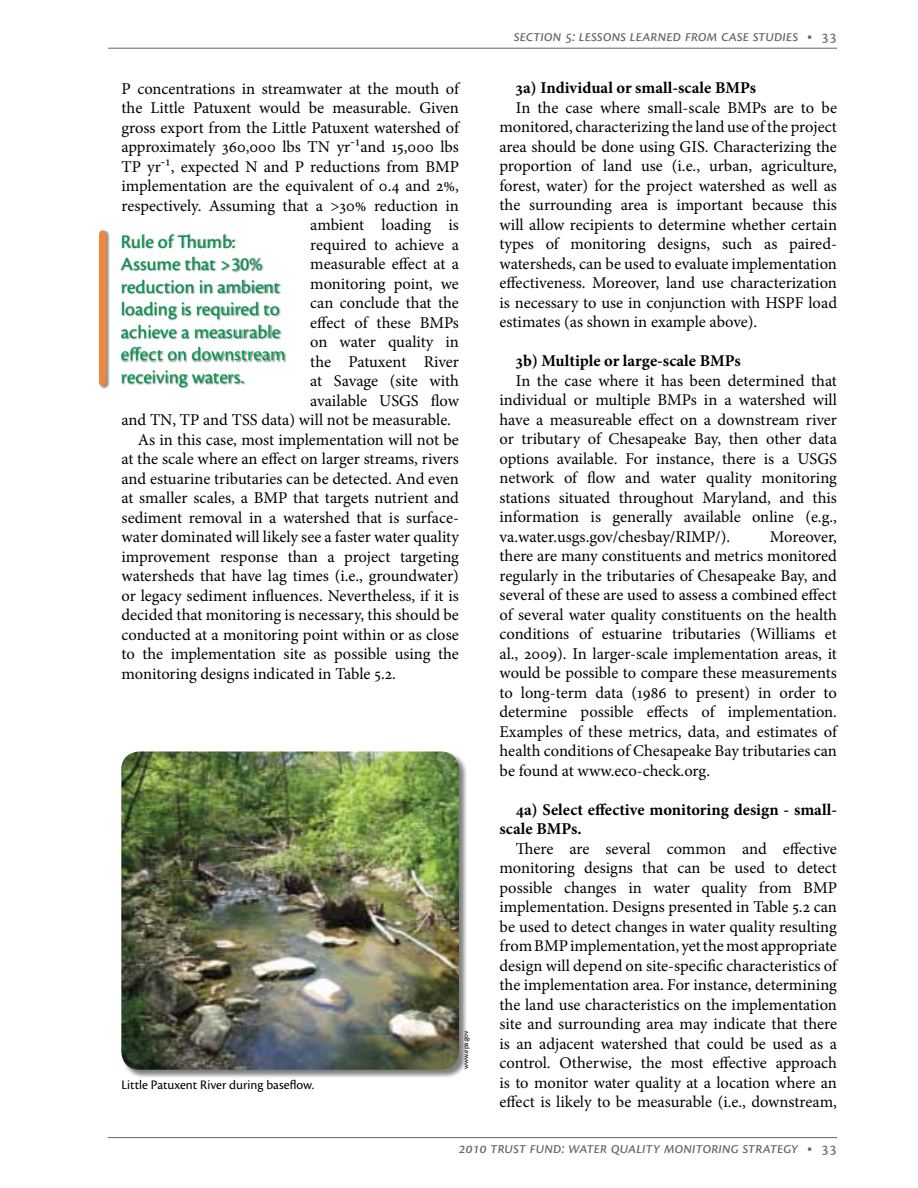
<style>
.page{position:relative;width:918px;height:1188px;background:#fff}
.page>*{position:absolute;margin:0;border:0;box-sizing:border-box;transform-origin:0 0}
.t1{font:19.5px/22.5px "Cronos Pro";color:#00944f}
.t2{font:16.5px/19.5px "Minion Pro";color:#000;text-align:justify}
.t3{font:700 16.5px/19.5px "Minion Pro";color:#000}
.t4{font:italic 16.5px "Cronos Pro";letter-spacing:-.005em;color:#636466}
.t5{font:13.5px "Cronos Pro";color:#000}
.t6{font:7.5px "Cronos Pro";color:#000}
.s1{font-style:normal}
</style>
<div class="page">
<hr style="left:108px;top:48px;width:729px;height:1px;background:#636466">
<hr style="left:108px;top:1137px;width:729px;height:1px;background:#636466">
<div style="left:121px;top:233px;width:165px;height:155px;background:#000;opacity:.5"></div>
<div style="left:98px;top:230px;width:12px;height:160px;background:#000;opacity:.5"></div>
<div style="left:99px;top:234px;width:7px;height:148px;background:#ea893f"></div>
<div style="left:121px;top:751px;width:346px;height:327px;background:#000;opacity:.5"></div>
<img style="left:121px;top:752px;width:338px;height:318px">
<p class="t2" style="left:121px;top:79px;width:339px">P concentrations in streamwater at the mouth of</p>
<p class="t2" style="left:121px;top:98px;width:339px">the Little Patuxent would be measurable. Given</p>
<p class="t2" style="left:121px;top:118px;width:339px">gross export from the Little Patuxent watershed of</p>
<p class="t2" style="left:121px;top:137px;width:339px">approximately 360,000 lbs TN yr-1and 15,000 lbs</p>
<p class="t2" style="left:121px;top:157px;width:339px">TP yr-1, expected N and P reductions from BMP</p>
<p class="t2" style="left:121px;top:176px;width:339px">implementation are the equivalent of 0.4 and 2%,</p>
<p class="t2" style="left:121px;top:196px;width:339px">respectively. Assuming that a &gt;30% reduction in</p>
<p class="t2" style="left:310px;top:215px;width:150px">ambient loading is</p>
<p class="t2" style="left:310px;top:235px;width:150px">required to achieve a</p>
<p class="t2" style="left:310px;top:254px;width:150px">measurable effect at a</p>
<p class="t2" style="left:310px;top:274px;width:150px">monitoring point, we</p>
<p class="t2" style="left:310px;top:293px;width:150px">can conclude that the</p>
<p class="t2" style="left:310px;top:313px;width:150px">effect of these BMPs</p>
<p class="t2" style="left:310px;top:332px;width:150px">on water quality in</p>
<p class="t2" style="left:310px;top:352px;width:150px">the Patuxent River</p>
<p class="t2" style="left:310px;top:371px;width:150px">at Savage (site with</p>
<p class="t2" style="left:310px;top:391px;width:150px">available USGS flow</p>
<p class="t2" style="left:121px;top:410px;width:331px">and TN, TP and TSS data) will not be measurable.</p>
<p class="t2" style="left:138px;top:430px;width:322px">As in this case, most implementation will not be</p>
<p class="t2" style="left:121px;top:449px;width:339px">at the scale where an effect on larger streams, rivers</p>
<p class="t2" style="left:121px;top:469px;width:339px">and estuarine tributaries can be detected. And even</p>
<p class="t2" style="left:121px;top:488px;width:339px">at smaller scales, a BMP that targets nutrient and</p>
<p class="t2" style="left:121px;top:508px;width:339px">sediment removal in a watershed that is surface-</p>
<p class="t2" style="left:121px;top:527px;width:339px">water dominated will likely see a faster water quality</p>
<p class="t2" style="left:121px;top:547px;width:339px">improvement response than a project targeting</p>
<p class="t2" style="left:121px;top:566px;width:339px">watersheds that have lag times (i.e., groundwater)</p>
<p class="t2" style="left:121px;top:586px;width:339px">or legacy sediment influences. Nevertheless, if it is</p>
<p class="t2" style="left:121px;top:605px;width:339px">decided that monitoring is necessary, this should be</p>
<p class="t2" style="left:121px;top:625px;width:339px">conducted at a monitoring point within or as close</p>
<p class="t2" style="left:121px;top:644px;width:339px">to the implementation site as possible using the</p>
<p class="t2" style="left:121px;top:664px;width:276px">monitoring designs indicated in Table 5.2.</p>
<p class="t1" style="left:121px;top:230px;width:166px">Rule of Thumb:<br>Assume that &gt;30% reduction in ambient loading is required to achieve a measurable effect on downstream receiving waters.</p>
<p class="t5" style="left:122px;top:1077px;width:194px">Little Patuxent River during baseflow.</p>
<p class="t6" style="left:462px;top:1069px;width:40px;rotate:-90deg">www.epa.gov</p>
<p class="t4" style="left:514px;top:27px;width:324px">section 5: lessons learned from case studies <span class="s1">• 33</span></p>
<p class="t3" style="left:516px;top:78px;width:242px">3a) Individual or small-scale BMPs</p>
<p class="t2" style="left:499px;top:98px;width:339px;text-indent:16px">In the case where small-scale BMPs are to be monitored, characterizing the land use of the project area should be done using GIS. Characterizing the proportion of land use (i.e., urban, agriculture, forest, water) for the project watershed as well as the surrounding area is important because this will allow recipients to determine whether certain types of monitoring designs, such as paired&shy;watersheds, can be used to evaluate implementation effectiveness. Moreover, land use characterization is necessary to use in conjunction with HSPF load estimates (as shown in example above).</p>
<p class="t3" style="left:516px;top:351px;width:226px">3b) Multiple or large-scale BMPs</p>
<p class="t2" style="left:499px;top:371px;width:339px;text-indent:16px">In the case where it has been determined that individual or multiple BMPs in a watershed will have a measureable effect on a downstream river or tributary of Chesapeake Bay, then other data options available. For instance, there is a USGS network of flow and water quality monitoring stations situated throughout Maryland, and this information is generally available online (e.g., va.water.usgs.gov/chesbay/RIMP/).</p>
<p class="t2" style="left:499px;top:527px;width:339px;text-indent:271px">Moreover, there are many constituents and metrics monitored regularly in the tributaries of Chesapeake Bay, and several of these are used to assess a combined effect of several water quality constituents on the health conditions of estuarine tributaries (Williams et al., 2009). In larger-scale implementation areas, it would be possible to compare these measurements to long-term data (1986 to present) in order to determine possible effects of implementation.<br>Examples of these metrics, data, and estimates of health conditions of Chesapeake Bay tributaries can be found at www.eco-check.org.</p>
<p class="t3" style="left:499px;top:799px;width:339px;text-indent:16px">4a) Select effective monitoring design - small&shy;scale BMPs.</p>
<p class="t2" style="left:499px;top:839px;width:339px;text-indent:16px">There are several common and effective monitoring designs that can be used to detect possible changes in water quality from BMP implementation. Designs presented in Table 5.2 can be used to detect changes in water quality resulting from BMP implementation, yet the most appropriate design will depend on site-specific characteristics of the implementation area. For instance, determining the land use characteristics on the implementation site and surrounding area may indicate that there is an adjacent watershed that could be used as a control. Otherwise, the most effective approach is to monitor water quality at a location where an effect is likely to be measurable (i.e., downstream,</p>
<p class="t4" style="left:459px;top:1138px;width:380px">2010 trust fund: water quality monitoring strategy <span class="s1">• 33</span></p>
</div>
